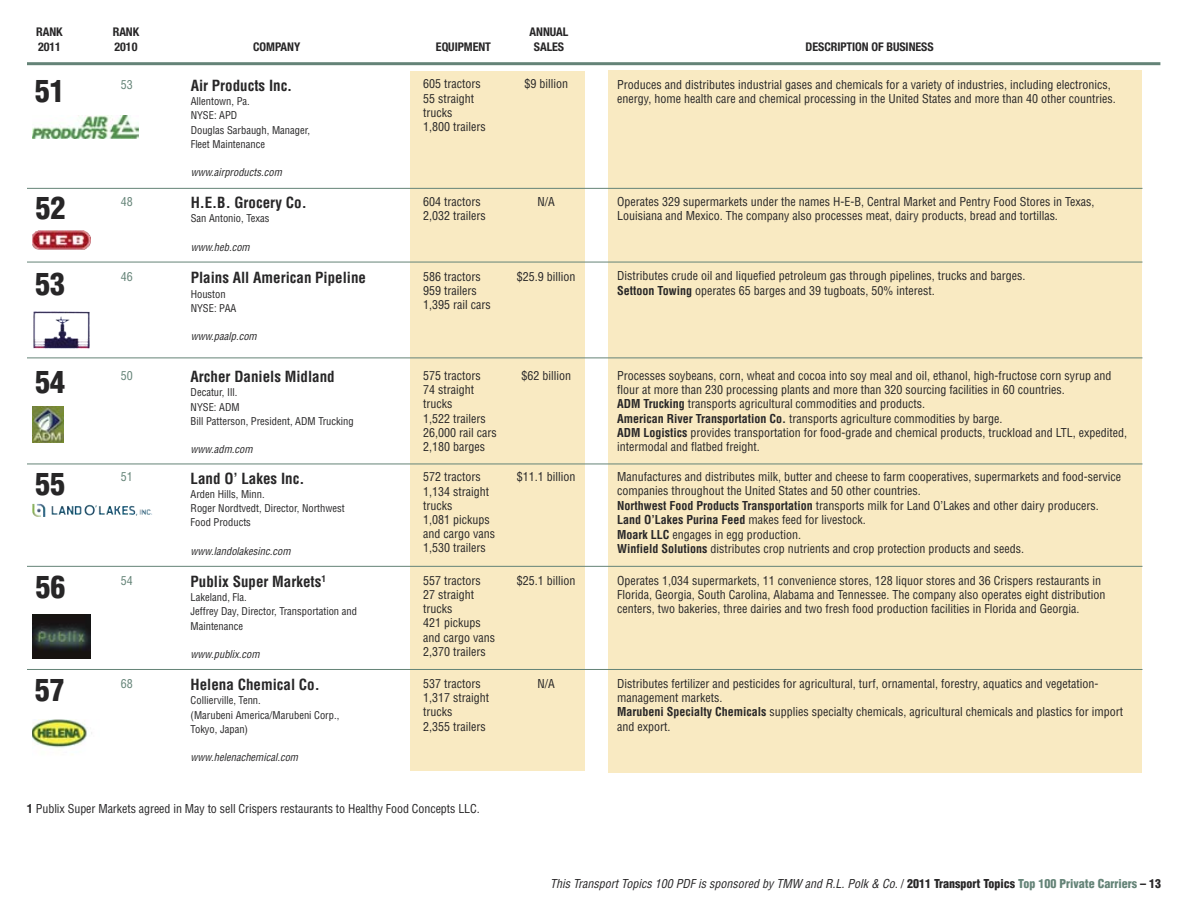
<style>
.page{position:relative;width:1188px;height:918px;background:#fff}
.page>*{position:absolute;margin:0;border:0;box-sizing:border-box;transform-origin:0 0}
.t1{font:900 condensed 30px "Helvetica";color:#272627}
.t2{font:700 condensed 15px "Helvetica";color:#272627}
.t3{font:condensed 12px/14.2px "Helvetica";color:#272627}
.t4{font:italic condensed 12px "Helvetica";color:#272627}
.t5{font:700 condensed 12px "Helvetica Neue";letter-spacing:-.005em;color:#272627}
.t6{font:condensed 12px "Helvetica";color:#648377}
.t7{font:condensed 10.5px/14.2px "Helvetica";color:#272627}
.t8{font:italic condensed 10.5px "Helvetica";color:#272627}
.s1{font-weight:700}
.s2{font-style:normal}
.s3{font-weight:900;font-style:normal}
.s4{font-weight:900;font-style:normal;color:#648377}
</style>
<div class="page">
<div style="left:410px;top:71px;width:175px;height:699px;background:#f9eac2"></div>
<div style="left:608px;top:71px;width:534px;height:702px;background:#f9eac2"></div>
<hr style="left:27px;top:62px;width:1133px;height:3px;background:#648377">
<hr style="left:27px;top:188px;width:1115px;height:1px;background:#648377">
<img style="left:32px;top:116px;width:107px;height:22px">
<hr style="left:27px;top:262px;width:1115px;height:1px;background:#648377">
<img style="left:32px;top:230px;width:59px;height:20px">
<img style="left:33px;top:311px;width:57px;height:37px">
<hr style="left:27px;top:464px;width:1115px;height:1px;background:#648377">
<img style="left:32px;top:407px;width:31px;height:36px">
<hr style="left:27px;top:566px;width:1115px;height:1px;background:#648377">
<img style="left:32px;top:504px;width:63px;height:13px">
<hr style="left:27px;top:669px;width:1115px;height:1px;background:#648377">
<img style="left:32px;top:615px;width:59px;height:44px">
<hr style="left:27px;top:358px;width:1115px;height:1px;background:#648377">
<img style="left:32px;top:719px;width:60px;height:36px">
<p class="t5" style="left:36px;top:28px;width:28px">RANK</p>
<p class="t5" style="left:113px;top:28px;width:28px">RANK</p>
<p class="t5" style="left:530px;top:28px;width:40px">ANNUAL</p>
<p class="t5" style="left:38px;top:42px;width:24px">2011</p>
<p class="t5" style="left:115px;top:42px;width:24px">2010</p>
<p class="t5" style="left:253px;top:42px;width:49px">COMPANY</p>
<p class="t5" style="left:436px;top:42px;width:57px">EQUIPMENT</p>
<p class="t5" style="left:534px;top:42px;width:32px">SALES</p>
<p class="t5" style="left:806px;top:42px;width:129px">DESCRIPTION OF BUSINESS</p>
<h1 class="t1" style="left:35px;top:80px;width:31px">51</h1>
<p class="t2" style="left:191px;top:80px;width:103px">Air Products Inc.</p>
<p class="t3" style="left:423px;top:78px;width:64px">605 tractors<br>55 straight trucks<br>1,800 trailers</p>
<p class="t3" style="left:524px;top:78px;width:45px">$9 billion</p>
<p class="t3" style="left:617px;top:78px;width:500px">Produces and distributes industrial gases and chemicals for a variety of industries, including electronics, energy, home health care and chemical processing in the United States and more than 40 other countries.</p>
<p class="t6" style="left:121px;top:80px;width:13px">53</p>
<p class="t7" style="left:191px;top:95px;width:121px">Allentown, Pa.<br>NYSE: APD<br>Douglas Sarbaugh, Manager,<br>Fleet Maintenance</p>
<p class="t8" style="left:191px;top:168px;width:93px">www.airproducts.com</p>
<h1 class="t1" style="left:35px;top:197px;width:31px">52</h1>
<p class="t2" style="left:191px;top:197px;width:118px">H.E.B. Grocery Co.</p>
<p class="t6" style="left:121px;top:197px;width:13px">48</p>
<p class="t7" style="left:191px;top:212px;width:80px">San Antonio, Texas</p>
<p class="t8" style="left:191px;top:243px;width:61px">www.heb.com</p>
<h1 class="t1" style="left:35px;top:272px;width:31px">53</h1>
<p class="t2" style="left:191px;top:272px;width:177px">Plains All American Pipeline</p>
<p class="t6" style="left:121px;top:272px;width:13px">46</p>
<p class="t7" style="left:191px;top:288px;width:47px">Houston<br>NYSE: PAA</p>
<p class="t8" style="left:191px;top:333px;width:68px">www.paalp.com</p>
<h1 class="t1" style="left:35px;top:371px;width:32px">54</h1>
<p class="t2" style="left:191px;top:371px;width:146px">Archer Daniels Midland</p>
<p class="t6" style="left:121px;top:371px;width:13px">50</p>
<p class="t7" style="left:191px;top:386px;width:165px">Decatur, Ill.<br>NYSE: ADM<br>Bill Patterson, President, ADM Trucking</p>
<p class="t8" style="left:191px;top:445px;width:64px">www.adm.com</p>
<h1 class="t1" style="left:35px;top:472px;width:32px">55</h1>
<p class="t2" style="left:191px;top:472px;width:115px">Land O’ Lakes Inc.</p>
<p class="t6" style="left:121px;top:472px;width:13px">51</p>
<p class="t7" style="left:191px;top:488px;width:156px">Arden Hills, Minn.<br>Roger Nordtvedt, Director, Northwest<br>Food Products</p>
<p class="t8" style="left:191px;top:547px;width:101px">www.landolakesinc.com</p>
<h1 class="t1" style="left:35px;top:576px;width:31px">56</h1>
<p class="t2" style="left:191px;top:576px;width:137px">Publix Super Markets<sup>1</sup></p>
<p class="t6" style="left:121px;top:576px;width:13px">54</p>
<p class="t7" style="left:191px;top:591px;width:168px">Lakeland, Fla.<br>Jeffrey Day, Director, Transportation and<br>Maintenance</p>
<p class="t8" style="left:191px;top:650px;width:71px">www.publix.com</p>
<h1 class="t1" style="left:35px;top:679px;width:31px">57</h1>
<p class="t2" style="left:191px;top:679px;width:131px">Helena Chemical Co.</p>
<p class="t6" style="left:121px;top:679px;width:13px">68</p>
<p class="t7" style="left:191px;top:694px;width:150px">Collierville, Tenn.<br>(Marubeni America/Marubeni Corp.,<br>Tokyo, Japan)</p>
<p class="t8" style="left:191px;top:754px;width:109px">www.helenachemical.com</p>
<p class="t3" style="left:423px;top:195px;width:64px">604 tractors<br>2,032 trailers</p>
<p class="t3" style="left:538px;top:195px;width:19px">N/A</p>
<p class="t3" style="left:617px;top:195px;width:479px">Operates 329 supermarkets under the names H-E-B, Central Market and Pentry Food Stores in Texas,<br>Louisiana and Mexico. The company also processes meat, dairy products, bread and tortillas.</p>
<p class="t3" style="left:423px;top:270px;width:69px">586 tractors<br>959 trailers<br>1,395 rail cars</p>
<p class="t3" style="left:517px;top:270px;width:60px">$25.9 billion</p>
<p class="t3" style="left:617px;top:270px;width:410px">Distributes crude oil and liquefied petroleum gas through pipelines, trucks and barges.<br><span class="s1">Settoon Towing</span> operates 65 barges and 39 tugboats, 50% interest.</p>
<p class="t3" style="left:423px;top:369px;width:75px">575 tractors<br>74 straight trucks<br>1,522 trailers<br>26,000 rail cars<br>2,180 barges</p>
<p class="t3" style="left:521px;top:369px;width:51px">$62 billion</p>
<p class="t3" style="left:617px;top:369px;width:511px">Processes soybeans, corn, wheat and cocoa into soy meal and oil, ethanol, high-fructose corn syrup and flour at more than 230 processing plants and more than 320 sourcing facilities in 60 countries.<br><span class="s1">ADM Trucking</span> transports agricultural commodities and products.<br><span class="s1">American River Transportation Co.</span> transports agriculture commodities by barge.<br><span class="s1">ADM Logistics</span> provides transportation for food-grade and chemical products, truckload and LTL, expedited, intermodal and flatbed freight.</p>
<p class="t3" style="left:423px;top:471px;width:73px">572 tractors<br>1,134 straight trucks<br>1,081 pickups and cargo vans<br>1,530 trailers</p>
<p class="t3" style="left:517px;top:471px;width:60px">$11.1 billion</p>
<p class="t3" style="left:617px;top:471px;width:506px">Manufactures and distributes milk, butter and cheese to farm cooperatives, supermarkets and food-service companies throughout the United States and 50 other countries.<br><span class="s1">Northwest Food Products Transportation</span> transports milk for Land O’Lakes and other dairy producers.<br><span class="s1">Land O’Lakes Purina Feed</span> makes feed for livestock.<br><span class="s1">Moark LLC</span> engages in egg production.<br><span class="s1">Winfield Solutions</span> distributes crop nutrients and crop protection products and seeds.</p>
<p class="t3" style="left:423px;top:574px;width:73px">557 tractors<br>27 straight trucks<br>421 pickups and cargo vans<br>2,370 trailers</p>
<p class="t3" style="left:517px;top:574px;width:60px">$25.1 billion</p>
<p class="t3" style="left:617px;top:574px;width:490px">Operates 1,034 supermarkets, 11 convenience stores, 128 liquor stores and 36 Crispers restaurants in<br>Florida, Georgia, South Carolina, Alabama and Tennessee. The company also operates eight distribution centers, two bakeries, three dairies and two fresh food production facilities in Florida and Georgia.</p>
<p class="t3" style="left:423px;top:677px;width:67px">537 tractors<br>1,317 straight trucks<br>2,355 trailers</p>
<p class="t3" style="left:538px;top:677px;width:19px">N/A</p>
<p class="t3" style="left:617px;top:677px;width:507px">Distributes fertilizer and pesticides for agricultural, turf, ornamental, forestry, aquatics and vegetation&shy;management markets.<br><span class="s1">Marubeni Specialty Chemicals</span> supplies specialty chemicals, agricultural chemicals and plastics for import and export.</p>
<p class="t3" style="left:27px;top:803px;width:454px"><span class="s1">1</span> Publix Super Markets agreed in May to sell Crispers restaurants to Healthy Food Concepts LLC.</p>
<p class="t4" style="left:550px;top:879px;width:612px">This Transport Topics 100 PDF is sponsored by TMW and R.L. Polk &amp; Co. <span class="s2">/</span> <span class="s3">2011 Transport Topics</span> <span class="s4">Top 100 Private Carriers</span> <span class="s3">– 13</span></p>
</div>
